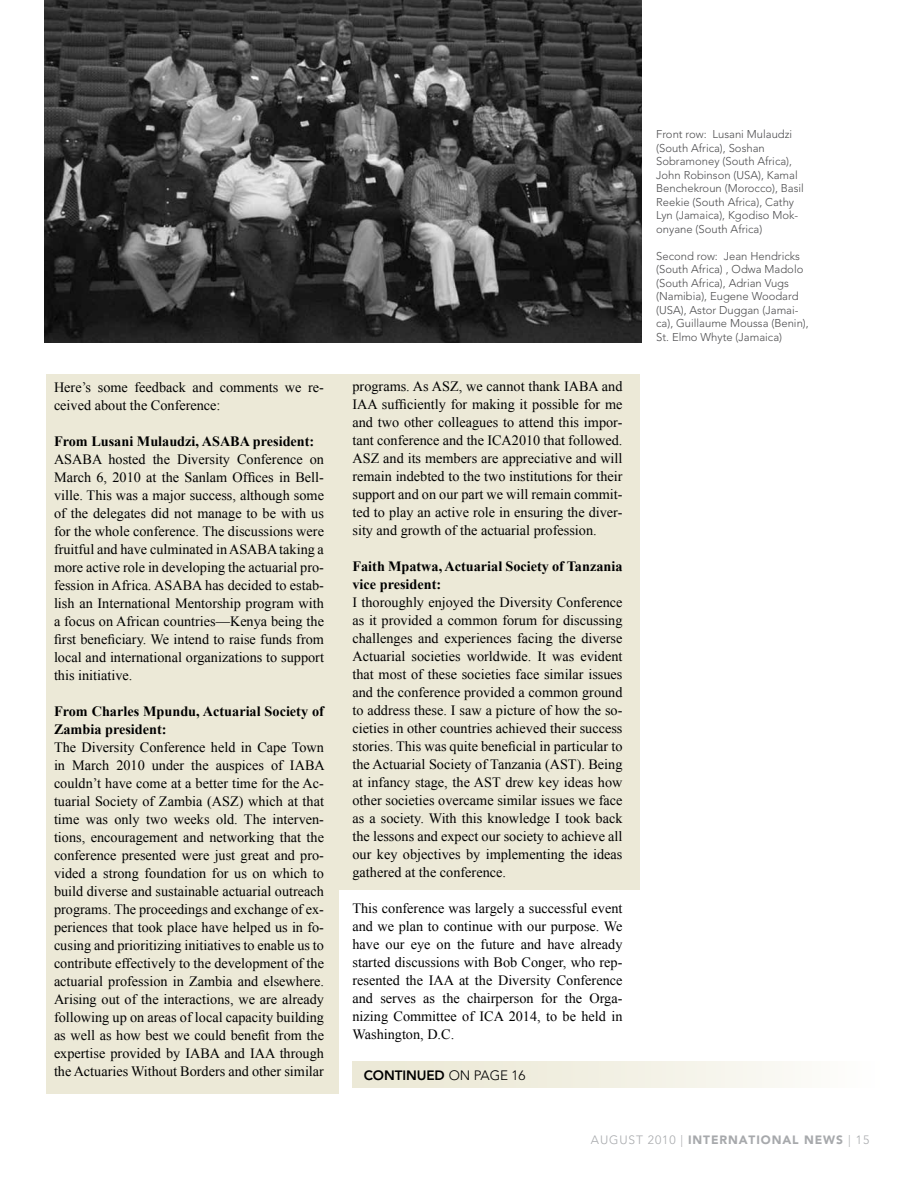
<style>
.page{position:relative;width:918px;height:1188px;background:#fff}
.page>*{position:absolute;margin:0;border:0;box-sizing:border-box;transform-origin:0 0}
.t1{font:14.25px/18px "Times New Roman";color:#000;text-align:justify}
.t2{font:700 14.25px/18px "Times New Roman";color:#000}
.t3{font:800 13.5px "Avenir";letter-spacing:-.005em;color:#000}
.t4{font:900 12px "Avenir";letter-spacing:.075em;color:#a7a9ac}
.t5{font:300 12px "Avenir";color:#a7a9ac}
.t6{font:300 11.25px/13.5px "Avenir";color:#4d4d4f}
.s1{font-weight:300}
</style>
<div class="page">
<div style="left:46px;top:870px;width:293px;height:224px;background:#ece9d7"></div>
<div style="left:46px;top:374px;width:594px;height:516px;background:#ece9d7"></div>
<div style="left:352px;top:1061px;width:556px;height:27px;background:linear-gradient(to right,#e9e6d1,#fefefd)"></div>
<img style="left:45px;top:0;width:597px;height:343px">
<p class="t1" style="left:54px;top:378px;width:271px">Here’s some feedback and comments we re&shy;ceived about the Conference:</p>
<p class="t2" style="left:54px;top:432px;width:262px">From Lusani Mulaudzi, ASABA president:</p>
<p class="t1" style="left:54px;top:450px;width:272px">ASABA hosted the Diversity Conference on March 6, 2010 at the Sanlam Offices in Bell&shy;ville. This was a major success, although some of the delegates did not manage to be with us for the whole conference. The discussions were fruitful and have culminated in ASABA taking a more active role in developing the actuarial pro&shy;fession in Africa. ASABA has decided to estab&shy;lish an International Mentorship program with a focus on African countries—Kenya being the first beneficiary. We intend to raise funds from local and international organizations to support this initiative.</p>
<p class="t2" style="left:54px;top:702px;width:271px">From Charles Mpundu, Actuarial Society of<br>Zambia president:</p>
<p class="t1" style="left:54px;top:738px;width:272px">The Diversity Conference held in Cape Town in March 2010 under the auspices of IABA couldn’t have come at a better time for the Ac&shy;tuarial Society of Zambia (ASZ) which at that time was only two weeks old. The interven&shy;tions, encouragement and networking that the conference presented were just great and pro&shy;vided a strong foundation for us on which to build diverse and sustainable actuarial outreach programs. The proceedings and exchange of ex&shy;periences that took place have helped us in fo&shy;cusing and prioritizing initiatives to enable us to contribute effectively to the development of the actuarial profession in Zambia and elsewhere.<br>Arising out of the interactions, we are already following up on areas of local capacity building as well as how best we could benefit from the expertise provided by IABA and IAA through the Actuaries Without Borders and other similar</p>
<p class="t1" style="left:352px;top:377px;width:272px">programs. As ASZ, we cannot thank IABA and IAA sufficiently for making it possible for me and two other colleagues to attend this impor&shy;tant conference and the ICA2010 that followed.<br>ASZ and its members are appreciative and will remain indebted to the two institutions for their support and on our part we will remain commit&shy;ted to play an active role in ensuring the diver&shy;sity and growth of the actuarial profession.</p>
<p class="t2" style="left:352px;top:557px;width:271px">Faith Mpatwa, Actuarial Society of Tanzania vice president:</p>
<p class="t1" style="left:352px;top:593px;width:272px">I thoroughly enjoyed the Diversity Conference as it provided a common forum for discussing challenges and experiences facing the diverse Actuarial societies worldwide. It was evident that most of these societies face similar issues and the conference provided a common ground to address these. I saw a picture of how the so&shy;cieties in other countries achieved their success stories. This was quite beneficial in particular to the Actuarial Society of Tanzania (AST). Being at infancy stage, the AST drew key ideas how other societies overcame similar issues we face as a society. With this knowledge I took back the lessons and expect our society to achieve all our key objectives by implementing the ideas gathered at the conference.</p>
<p class="t1" style="left:352px;top:899px;width:272px">This conference was largely a successful event and we plan to continue with our purpose. We have our eye on the future and have already started discussions with Bob Conger, who rep&shy;resented the IAA at the Diversity Conference and serves as the chairperson for the Orga&shy;nizing Committee of ICA 2014, to be held in Washington, D.C.</p>
<p class="t3" style="left:364px;top:1067px;width:163px">CONTINUED <span class="s1">ON PAGE 16</span></p>
<p class="t6" style="left:656px;top:128px;width:149px">Front row: Lusani Mulaudzi (South Africa), Soshan<br>Sobramoney (South Africa),<br>John Robinson (USA), Kamal<br>Benchekroun (Morocco), Basil<br>Reekie (South Africa), Cathy<br>Lyn (Jamaica), Kgodiso Mok&shy;onyane (South Africa)</p>
<p class="t6" style="left:656px;top:249px;width:154px">Second row: Jean Hendricks (South Africa) , Odwa Madolo (South Africa), Adrian Vugs (Namibia), Eugene Woodard (USA), Astor Duggan (Jamai&shy;ca), Guillaume Moussa (Benin),<br>St. Elmo Whyte (Jamaica)</p>
<p class="t5" style="left:591px;top:1132px;width:18px">August</p>
<p class="t4" style="left:648px;top:1132px;width:223px"><span class="s1">2010 |</span> INTERNATIONAL NEWS <span class="s1">| 15</span></p>
</div>
